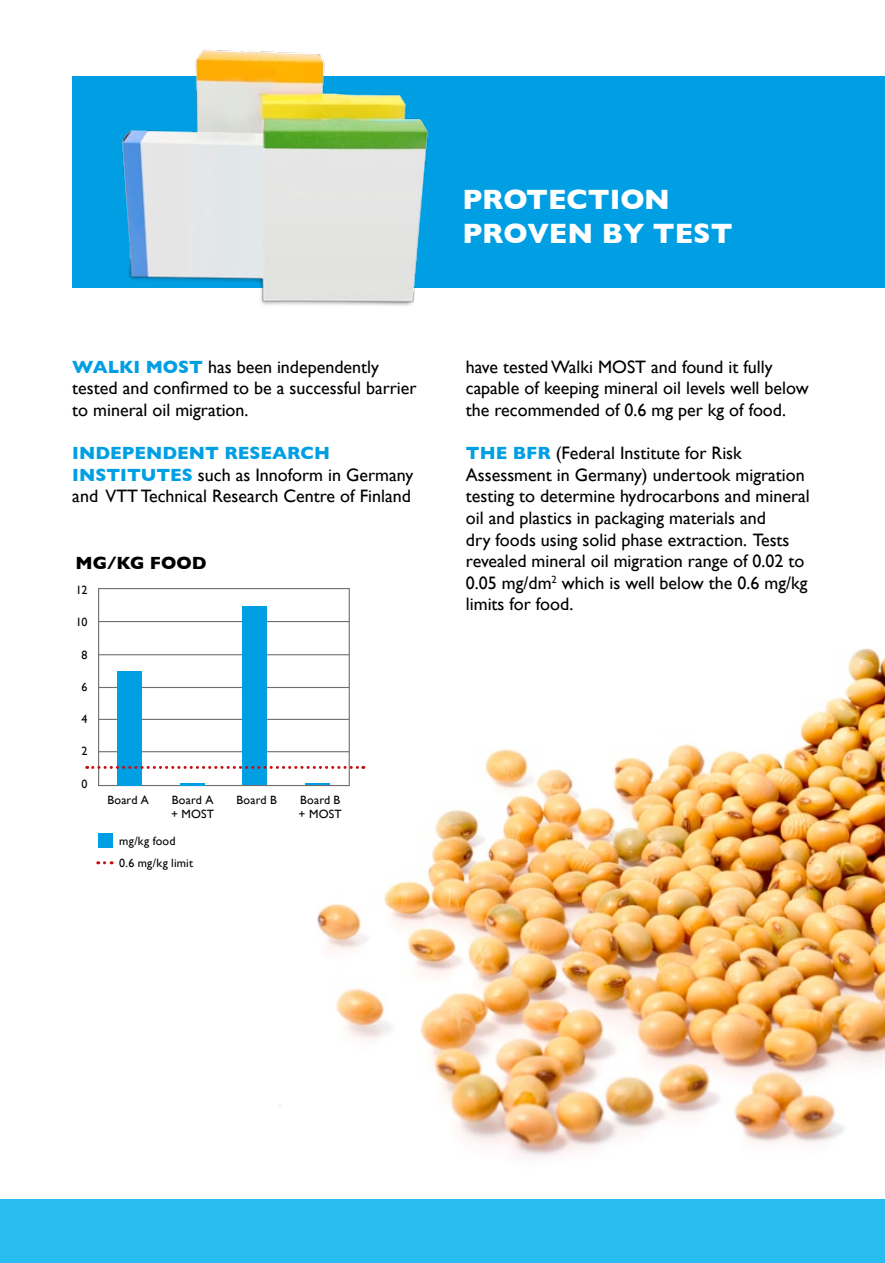
<style>
.page{position:relative;width:885px;height:1263px;background:#fff}
.page>*{position:absolute;margin:0;border:0;box-sizing:border-box;transform-origin:0 0}
.t1{font:700 28.5px/34.2px "Gill Sans";color:#fff}
.t2{font:18px/21.6px "Gill Sans";color:#000}
.t3{font:700 18px "Gill Sans";color:#009fe3}
.t4{font:700 18px "Gill Sans";color:#000}
.t5{font:12px/13.5px "Gill Sans";letter-spacing:.02em;color:#000}
.s1{font-weight:700;color:#009fe3}
</style>
<div class="page">
<div style="left:0;top:1199px;width:884px;height:64px;background:#29bdef"></div>
<img style="left:267px;top:648px;width:617px;height:510px">
<div style="left:72px;top:76px;width:812px;height:211px;background:#009fe3"></div>
<div style="left:98px;top:588px;width:252px;height:198px;border:1px solid #706f6f"></div>
<hr style="left:98px;top:621px;width:251px;height:1px;background:#706f6f">
<hr style="left:98px;top:654px;width:251px;height:1px;background:#706f6f">
<hr style="left:98px;top:687px;width:251px;height:1px;background:#706f6f">
<hr style="left:98px;top:719px;width:251px;height:1px;background:#706f6f">
<hr style="left:98px;top:751px;width:251px;height:1px;background:#706f6f">
<div style="left:117px;top:671px;width:24px;height:114px;background:#009fe3"></div>
<div style="left:243px;top:607px;width:24px;height:178px;background:#009fe3"></div>
<hr style="left:180px;top:783px;width:24px;height:2px;background:#009fe3">
<hr style="left:305px;top:783px;width:25px;height:2px;background:#009fe3">
<svg style="left:87px;top:766px;width:277px;height:3px"></svg>
<div style="left:98px;top:833px;width:15px;height:15px;background:#009fe3"></div>
<svg style="left:98px;top:861px;width:14px;height:3px"></svg>
<img style="left:115px;top:49px;width:319px;height:257px">
<p class="t2" style="left:72px;top:356px;width:346px"><span class="s1">WALKI MOST</span> has been independently tested and confirmed to be a successful barrier to mineral oil migration.</p>
<p class="t3" style="left:72px;top:443px;width:52px">INDEPEN</p>
<p class="t3" style="left:162px;top:443px;width:30px">DENT</p>
<p class="t3" style="left:224px;top:443px;width:26px">RESE</p>
<p class="t3" style="left:272px;top:443px;width:59px">ARCH</p>
<p class="t3" style="left:72px;top:464px;width:13px">INSTIT</p>
<p class="t3" style="left:141px;top:464px;width:29px">UTES</p>
<p class="t2" style="left:72px;top:464px;width:342px;text-align:right">such as Innoform in Germany<br>and VTT Technical Research Centre of Finland</p>
<p class="t4" style="left:75px;top:553px;width:89px">M G/KG FOO</p>
<p class="t4" style="left:192px;top:553px;width:16px">D</p>
<p class="t5" style="left:76px;top:583px;width:13px">12</p>
<p class="t5" style="left:76px;top:615px;width:13px">10</p>
<p class="t5" style="left:81px;top:648px;width:7px">8</p>
<p class="t5" style="left:81px;top:680px;width:7px">6</p>
<p class="t5" style="left:81px;top:712px;width:7px">4</p>
<p class="t5" style="left:81px;top:744px;width:7px">2</p>
<p class="t5" style="left:81px;top:777px;width:7px">0</p>
<p class="t5" style="left:107px;top:793px;width:43px">Board A</p>
<p class="t5" style="left:171px;top:793px;width:45px">Board A + MOST</p>
<p class="t5" style="left:298px;top:793px;width:45px">Board B + MOST</p>
<p class="t5" style="left:236px;top:793px;width:42px">Board B</p>
<p class="t5" style="left:119px;top:830px;width:75px;line-height:22px">mg/kg food<br>0.6 mg/kg limit</p>
<h1 class="t1" style="left:462px;top:182px;width:63px">PROTE</h1>
<h1 class="t1" style="left:462px;top:182px;width:211px;text-indent:104px">CTION<br>PROVEN BY TEST</h1>
<p class="t2" style="left:466px;top:356px;width:344px">have tested Walki MOST and found it fully capable of keeping mineral oil levels well below the recommended of 0.6 mg per kg of food.</p>
<p class="t2" style="left:466px;top:442px;width:345px"><span class="s1">THE BFR</span> (Federal Institute for Risk Assessment in Germany) undertook migration testing to determine hydrocarbons and mineral oil and plastics in packaging materials and<br>dry foods using solid phase extraction. Tests revealed mineral oil migration range of 0.02 to 0.05 mg/dm<sup>2</sup> which is well below the 0.6 mg/kg limits for food.</p>
</div>
